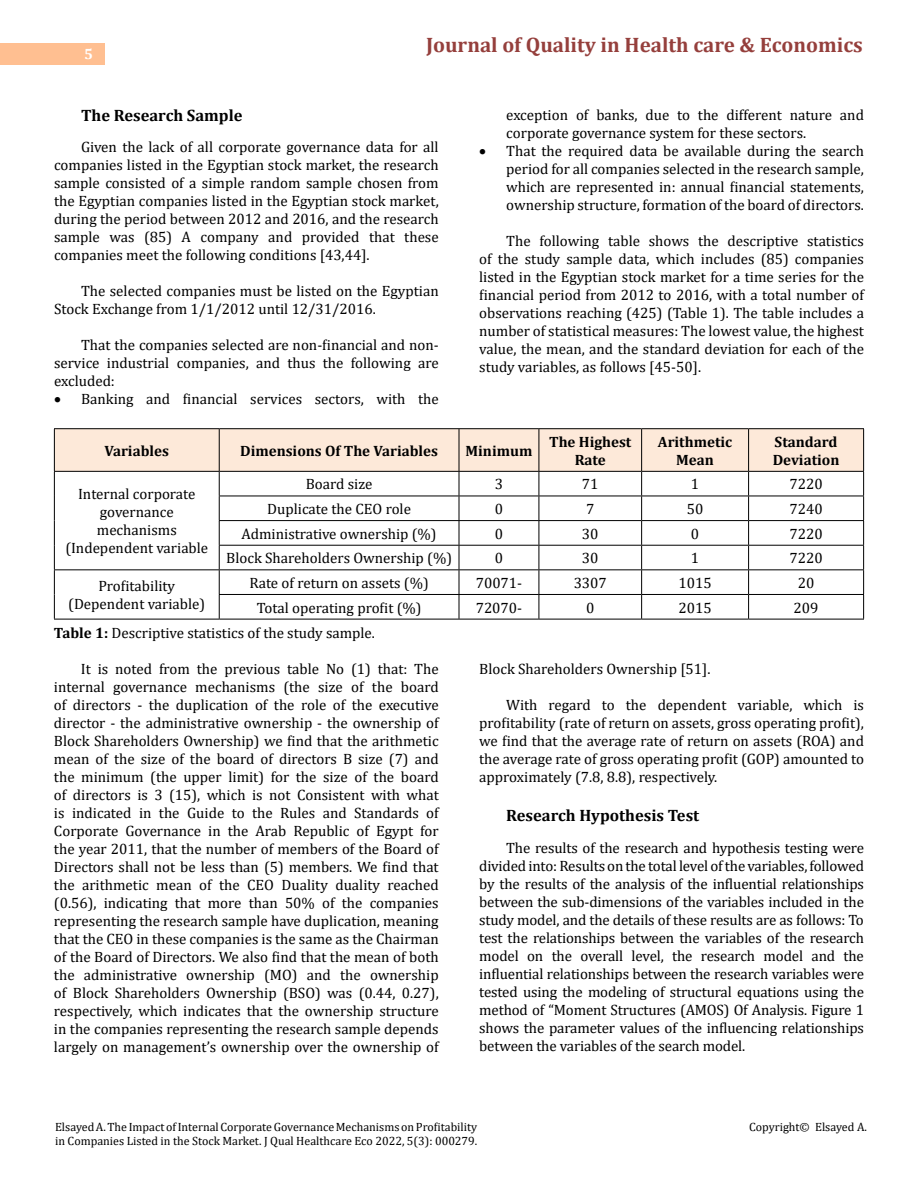
<style>
.page{position:relative;width:918px;height:1188px;background:#fff}
.page>*{position:absolute;margin:0;border:0;box-sizing:border-box;transform-origin:0 0}
.t1{font:700 21px "Cambria";color:#953f3c}
.t2{font:700 16.5px "Cambria";color:#000}
.t3{font:15px/18px "Cambria";color:#000;text-align:justify}
.t4{font:700 15px/18px "Cambria";color:#000;text-align:center}
.t5{font:700 15px "Cambria";color:#fff}
.t6{font:12px/14.4px "Cambria";color:#000}
.s1{font-weight:700}
</style>
<div class="page">
<div style="left:0;top:43px;width:105px;height:21px;background:#ffbf91"></div>
<hr style="left:54px;top:428px;width:165px;height:1px;background:#000">
<hr style="left:219px;top:428px;width:240px;height:1px;background:#000">
<hr style="left:459px;top:428px;width:80px;height:1px;background:#000">
<hr style="left:539px;top:428px;width:103px;height:1px;background:#000">
<hr style="left:642px;top:428px;width:107px;height:1px;background:#000">
<hr style="left:749px;top:428px;width:115px;height:1px;background:#000">
<hr style="left:54px;top:619px;width:165px;height:1px;background:#000">
<svg style="left:54px;top:429px;width:810px;height:190px"></svg>
<hr style="left:219px;top:619px;width:240px;height:1px;background:#000">
<hr style="left:459px;top:619px;width:80px;height:1px;background:#000">
<hr style="left:539px;top:619px;width:103px;height:1px;background:#000">
<hr style="left:642px;top:619px;width:107px;height:1px;background:#000">
<hr style="left:749px;top:619px;width:115px;height:1px;background:#000">
<p class="t5" style="left:84px;top:44px;width:10px">5</p>
<h1 class="t1" style="left:426px;top:30px;width:438px">Journal of Quality in Health care &amp; Economics</h1>
<p class="t2" style="left:81px;top:104px;width:163px">The Research Sample</p>
<p class="t3" style="left:54px;top:138px;width:386px;text-indent:27px">Given the lack of all corporate governance data for all companies listed in the Egyptian stock market, the research sample consisted of a simple random sample chosen from the Egyptian companies listed in the Egyptian stock market, during the period between 2012 and 2016, and the research sample was (85) A company and provided that these companies meet the following conditions [43,44].</p>
<p class="t3" style="left:54px;top:282px;width:386px;text-indent:27px">The selected companies must be listed on the Egyptian<br>Stock Exchange from 1/1/2012 until 12/31/2016.</p>
<p class="t3" style="left:54px;top:336px;width:386px;text-indent:27px">That the companies selected are non-financial and non&shy;service industrial companies, and thus the following are excluded:</p>
<p class="t3" style="left:54px;top:390px;width:386px">• Banking and financial services sectors, with the</p>
<p class="t3" style="left:506px;top:105px;width:359px">exception of banks, due to the different nature and corporate governance system for these sectors.</p>
<p class="t3" style="left:506px;top:141px;width:359px;text-indent:-27px">• That the required data be available during the search period for all companies selected in the research sample, which are represented in: annual financial statements, ownership structure, formation of the board of directors.</p>
<p class="t3" style="left:479px;top:231px;width:386px;text-indent:27px">The following table shows the descriptive statistics of the study sample data, which includes (85) companies listed in the Egyptian stock market for a time series for the financial period from 2012 to 2016, with a total number of observations reaching (425) (Table 1). The table includes a number of statistical measures: The lowest value, the highest value, the mean, and the standard deviation for each of the study variables, as follows [45-50].</p>
<p class="t4" style="left:105px;top:441px;width:66px">Variables</p>
<p class="t4" style="left:240px;top:441px;width:200px">Dimensions Of The Variables</p>
<p class="t4" style="left:466px;top:441px;width:68px">Minimum</p>
<p class="t4" style="left:549px;top:432px;width:84px">The Highest<br>Rate</p>
<p class="t4" style="left:658px;top:432px;width:76px">Arithmetic<br>Mean</p>
<p class="t4" style="left:773px;top:432px;width:68px;text-align:left">Standard<br>Deviation</p>
<p class="t3" style="left:65px;top:485px;width:144px;text-align:center">Internal corporate governance mechanisms (Independent variable</p>
<p class="t3" style="left:306px;top:475px;width:68px">Board size</p>
<p class="t3" style="left:495px;top:475px;width:10px">3</p>
<p class="t3" style="left:582px;top:475px;width:18px">71</p>
<p class="t3" style="left:691px;top:475px;width:10px">1</p>
<p class="t3" style="left:790px;top:475px;width:35px">7220</p>
<p class="t3" style="left:267px;top:500px;width:145px">Duplicate the CEO role</p>
<p class="t3" style="left:495px;top:500px;width:10px">0</p>
<p class="t3" style="left:586px;top:500px;width:10px">7</p>
<p class="t3" style="left:687px;top:500px;width:18px">50</p>
<p class="t3" style="left:790px;top:500px;width:35px">7240</p>
<p class="t3" style="left:242px;top:525px;width:197px">Administrative ownership (%)</p>
<p class="t3" style="left:495px;top:525px;width:10px">0</p>
<p class="t3" style="left:582px;top:525px;width:18px">30</p>
<p class="t3" style="left:691px;top:525px;width:10px">0</p>
<p class="t3" style="left:790px;top:525px;width:35px">7220</p>
<p class="t3" style="left:226px;top:549px;width:227px">Block Shareholders Ownership (%)</p>
<p class="t3" style="left:495px;top:549px;width:10px">0</p>
<p class="t3" style="left:582px;top:549px;width:18px">30</p>
<p class="t3" style="left:691px;top:549px;width:10px">1</p>
<p class="t3" style="left:790px;top:549px;width:35px">7220</p>
<p class="t3" style="left:68px;top:577px;width:138px;text-align:center">Profitability (Dependent variable)</p>
<p class="t3" style="left:250px;top:574px;width:181px">Rate of return on assets (%)</p>
<p class="t3" style="left:476px;top:574px;width:48px">70071-</p>
<p class="t3" style="left:574px;top:574px;width:35px">3307</p>
<p class="t3" style="left:679px;top:574px;width:35px">1015</p>
<p class="t3" style="left:798px;top:574px;width:18px">20</p>
<p class="t3" style="left:257px;top:598px;width:166px">Total operating profit (%)</p>
<p class="t3" style="left:476px;top:598px;width:48px">72070-</p>
<p class="t3" style="left:586px;top:598px;width:10px">0</p>
<p class="t3" style="left:679px;top:598px;width:35px">2015</p>
<p class="t3" style="left:794px;top:598px;width:26px">209</p>
<p class="t3" style="left:54px;top:624px;width:323px"><span class="s1">Table 1:</span> Descriptive statistics of the study sample.</p>
<p class="t3" style="left:54px;top:660px;width:386px;text-indent:27px">It is noted from the previous table No (1) that: The internal governance mechanisms (the size of the board of directors - the duplication of the role of the executive director - the administrative ownership - the ownership of Block Shareholders Ownership) we find that the arithmetic mean of the size of the board of directors B size (7) and the minimum (the upper limit) for the size of the board of directors is 3 (15), which is not Consistent with what is indicated in the Guide to the Rules and Standards of Corporate Governance in the Arab Republic of Egypt for the year 2011, that the number of members of the Board of Directors shall not be less than (5) members. We find that the arithmetic mean of the CEO Duality duality reached (0.56), indicating that more than 50% of the companies representing the research sample have duplication, meaning that the CEO in these companies is the same as the Chairman of the Board of Directors. We also find that the mean of both the administrative ownership (MO) and the ownership of Block Shareholders Ownership (BSO) was (0.44, 0.27), respectively, which indicates that the ownership structure in the companies representing the research sample depends largely on management’s ownership over the ownership of</p>
<p class="t3" style="left:479px;top:660px;width:233px">Block Shareholders Ownership [51].</p>
<p class="t3" style="left:479px;top:696px;width:386px;text-indent:27px">With regard to the dependent variable, which is profitability (rate of return on assets, gross operating profit), we find that the average rate of return on assets (ROA) and the average rate of gross operating profit (GOP) amounted to approximately (7.8, 8.8), respectively.</p>
<p class="t2" style="left:506px;top:804px;width:195px">Research Hypothesis Test</p>
<p class="t3" style="left:479px;top:839px;width:386px;text-indent:27px">The results of the research and hypothesis testing were divided into: Results on the total level of the variables, followed by the results of the analysis of the influential relationships between the sub-dimensions of the variables included in the study model, and the details of these results are as follows: To test the relationships between the variables of the research model on the overall level, the research model and the influential relationships between the research variables were tested using the modeling of structural equations using the method of “Moment Structures (AMOS) Of Analysis. Figure 1 shows the parameter values of the influencing relationships between the variables of the search model.</p>
<p class="t6" style="left:55px;top:1120px;width:424px">Elsayed A. The Impact of Internal Corporate Governance Mechanisms on Profitability in Companies Listed in the Stock Market. J Qual Healthcare Eco 2022, 5(3): 000279.</p>
<p class="t6" style="left:749px;top:1120px;width:119px">Copyright© Elsayed A.</p>
</div>
